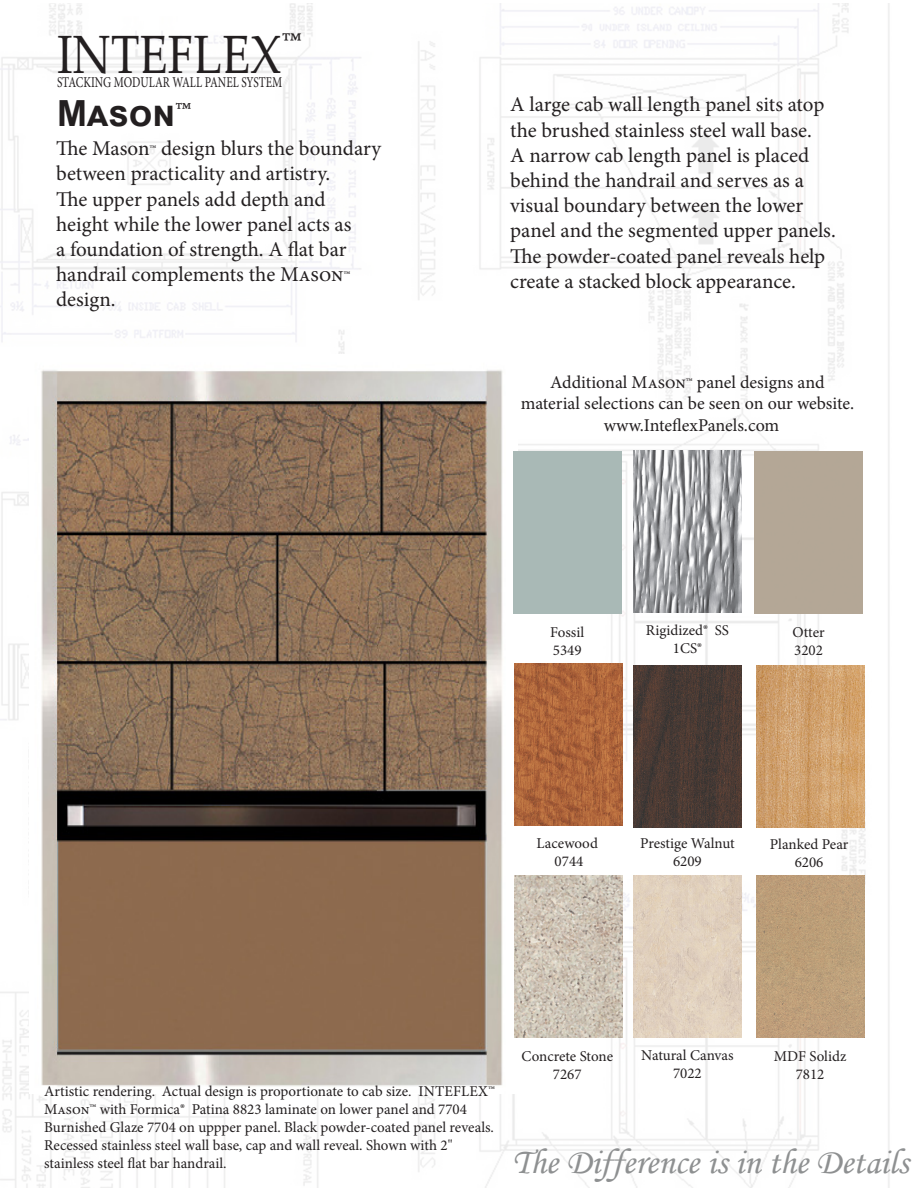
<style>
.page{position:relative;width:918px;height:1188px;background:#fff}
.page>*{position:absolute;margin:0;border:0;box-sizing:border-box;transform-origin:0 0}
.t1{font:54px "Palatino Linotype";color:#231f20;scale:.86 1}
.t2{font:36px "Monotype Corsiva";color:#8e9091}
.t3{font:700 36px "Arial";color:#231f20}
.t4{font:21px/25.2px "Minion Pro";color:#231f20}
.t5{font:18px/21.6px "Minion Pro";color:#231f20;text-align:center}
.t6{font:15px/18px "Minion Pro";color:#231f20;text-align:center}
.t7{font:15px "Minion Pro";color:#231f20;scale:.76 1}
.s1{font-family:"Minion Pro";font-weight:400}
.s2{font-size:15px}
</style>
<div class="page">
<img style="left:0;top:4px;width:890px;height:1184px">
<img style="left:29px;top:354px;width:488px;height:739px">
<div style="left:755px;top:452px;width:108px;height:162px;background:#b4a796"></div>
<img style="left:514px;top:664px;width:108px;height:162px">
<img style="left:633px;top:666px;width:108px;height:162px">
<img style="left:756px;top:666px;width:108px;height:162px">
<img style="left:514px;top:875px;width:108px;height:162px">
<img style="left:633px;top:876px;width:108px;height:162px">
<img style="left:756px;top:876px;width:108px;height:162px">
<div style="left:513px;top:452px;width:108px;height:162px;background:#a9b9b6"></div>
<img style="left:633px;top:451px;width:108px;height:162px">
<p class="t1" style="left:57px;top:16px;width:286px">INTEFLEX<sup>™</sup></p>
<p class="t7" style="left:57px;top:72px;width:298px">STACKING MODULAR WALL PANEL SYSTEM</p>
<p class="t3" style="left:57px;top:88px;width:136px">Mason<span class="s1">™</span></p>
<p class="t4" style="left:56px;top:136px;width:326px">The Mason<span class="s2">™</span> design blurs the boundary between practicality and artistry.<br>The upper panels add depth and height while the lower panel acts as<br>a foundation of strength. A flat bar handrail complements the Mason<span class="s2">™ </span>design.</p>
<p class="t4" style="left:510px;top:92px;width:327px">A large cab wall length panel sits atop the brushed stainless steel wall base.<br>A narrow cab length panel is placed behind the handrail and serves as a visual boundary between the lower panel and the segmented upper panels.<br>The powder-coated panel reveals help create a stacked block appearance.</p>
<p class="t5" style="left:521px;top:371px;width:335px">Additional Mason<span class="s2">™</span> panel designs and material selections can be seen on our website.</p>
<p class="t5" style="left:604px;top:414px;width:177px">www.InteflexPanels.com</p>
<p class="t6" style="left:550px;top:624px;width:36px">Fossil</p>
<p class="t6" style="left:553px;top:642px;width:30px">5349</p>
<p class="t6" style="left:646px;top:622px;width:84px">Rigidized® SS</p>
<p class="t6" style="left:673px;top:640px;width:31px">1CS®</p>
<p class="t6" style="left:793px;top:623px;width:34px">Otter</p>
<p class="t6" style="left:794px;top:641px;width:30px">3202</p>
<p class="t6" style="left:537px;top:834px;width:63px">Lacewood</p>
<p class="t6" style="left:555px;top:852px;width:30px">0744</p>
<p class="t6" style="left:640px;top:834px;width:96px">Prestige Walnut<br>6209</p>
<p class="t6" style="left:770px;top:835px;width:80px">Planked Pear</p>
<p class="t6" style="left:795px;top:853px;width:30px">6206</p>
<p class="t6" style="left:44px;top:1082px;width:452px;text-align:left">Artistic rendering. Actual design is proportionate to cab size. INTEFLEX™ Mason™ with Formica® Patina 8823 laminate on lower panel and 7704<br>Burnished Glaze 7704 on uppper panel. Black powder-coated panel reveals.<br>Recessed stainless steel wall base, cap and wall reveal. Shown with 2" stainless steel flat bar handrail.</p>
<p class="t6" style="left:522px;top:1047px;width:93px">Concrete Stone</p>
<p class="t6" style="left:553px;top:1065px;width:30px">7267</p>
<p class="t6" style="left:641px;top:1047px;width:94px">Natural Canvas</p>
<p class="t6" style="left:673px;top:1065px;width:30px">7022</p>
<p class="t6" style="left:774px;top:1047px;width:74px">MDF Solidz</p>
<p class="t6" style="left:796px;top:1065px;width:30px">7812</p>
<p class="t2" style="left:512px;top:1140px;width:398px">The Difference is in the Details</p>
</div>
